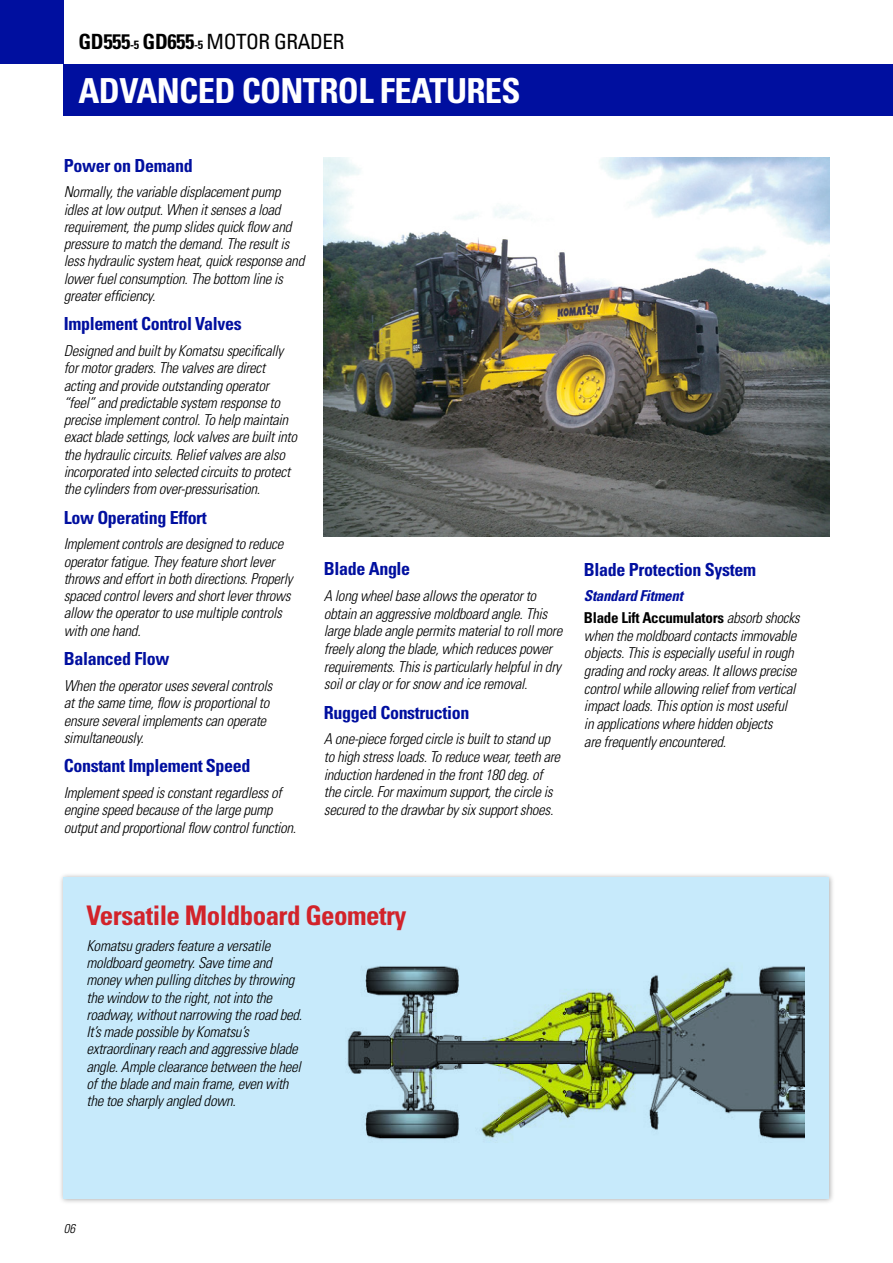
<style>
.page{position:relative;width:893px;height:1263px;background:#fff}
.page>*{position:absolute;margin:0;border:0;box-sizing:border-box;transform-origin:0 0}
.t1{font:700 condensed 34.5px "Univers";letter-spacing:-.02em;color:#fff}
.t2{font:700 condensed 27px "Univers";letter-spacing:-.02em;color:#d2232a}
.t3{font:condensed 21px "Univers";letter-spacing:-.02em;color:#000}
.t4{font:700 condensed 18px "Univers";letter-spacing:-.02em;color:#000f9f}
.t5{font:italic 300 condensed 15px/17.2px "Univers";letter-spacing:-.02em;color:#000}
.t6{font:italic 700 condensed 15px "Univers";letter-spacing:-.02em;color:#000f9f}
.t7{font:italic 300 condensed 12.75px "Univers";color:#000}
.s1{font-weight:700}
.s2{font-weight:700;font-size:12px}
.s3{font-weight:700;font-style:normal}
</style>
<div class="page">
<div style="left:0;top:0;width:64px;height:64px;background:#000f9f"></div>
<div style="left:64px;top:64px;width:829px;height:52px;background:#000f9f"></div>
<div style="left:58px;top:872px;width:777px;height:333px;background:#000;opacity:.35"></div>
<div style="left:64px;top:878px;width:765px;height:321px;background:#c7eafb"></div>
<img style="left:347px;top:966px;width:457px;height:174px">
<img style="left:324px;top:157px;width:505px;height:379px">
<p class="t3" style="left:79px;top:28px;width:267px"><span class="s1">GD555</span><span class="s2">-5</span> <span class="s1">GD655</span><span class="s2">-5</span> MOTOR GRADER</p>
<p class="t1" style="left:79px;top:69px;width:444px">ADVANCED CONTROL FEATURES</p>
<p class="t4" style="left:64px;top:154px;width:130px">Power on Demand</p>
<p class="t5" style="left:64px;top:183px;width:242px">Normally, the variable displacement pump idles at low output. When it senses a load requirement, the pump slides quick flow and pressure to match the demand. The result is less hydraulic system heat, quick response and lower fuel consumption. The bottom line is greater efficiency.</p>
<p class="t4" style="left:64px;top:313px;width:180px">Implement Control Valves</p>
<p class="t5" style="left:64px;top:342px;width:235px">Designed and built by Komatsu specifically for motor graders. The valves are direct acting and provide outstanding operator “feel” and predictable system response to precise implement control. To help maintain exact blade settings, lock valves are built into the hydraulic circuits. Relief valves are also incorporated into selected circuits to protect the cylinders from over-pressurisation.</p>
<p class="t4" style="left:64px;top:506px;width:145px">Low Operating Effort</p>
<p class="t5" style="left:64px;top:536px;width:230px">Implement controls are designed to reduce operator fatigue. They feature short lever throws and effort in both directions. Properly spaced control levers and short lever throws allow the operator to use multiple controls with one hand.</p>
<p class="t4" style="left:64px;top:648px;width:107px">Balanced Flow</p>
<p class="t5" style="left:64px;top:677px;width:210px">When the operator uses several controls at the same time, flow is proportional to ensure several implements can operate simultaneously.</p>
<p class="t4" style="left:64px;top:755px;width:188px">Constant Implement Speed</p>
<p class="t5" style="left:64px;top:784px;width:234px">Implement speed is constant regardless of engine speed because of the large pump output and proportional flow control function.</p>
<p class="t4" style="left:324px;top:558px;width:88px">Blade Angle</p>
<p class="t5" style="left:324px;top:587px;width:240px">A long wheel base allows the operator to obtain an aggressive moldboard angle. This large blade angle permits material to roll more freely along the blade, which reduces power requirements. This is particularly helpful in dry soil or clay or for snow and ice removal.</p>
<p class="t4" style="left:324px;top:701px;width:147px">Rugged Construction</p>
<p class="t5" style="left:324px;top:730px;width:238px;line-height:17.7px">A one-piece forged circle is built to stand up to high stress loads. To reduce wear, teeth are induction hardened in the front 180 deg. of the circle. For maximum support, the circle is secured to the drawbar by six support shoes.</p>
<p class="t4" style="left:584px;top:558px;width:174px">Blade Protection System</p>
<p class="t6" style="left:584px;top:587px;width:100px">Standard Fitment</p>
<p class="t5" style="left:584px;top:609px;width:217px;line-height:17.7px"><span class="s3">Blade Lift Accumulators</span> absorb shocks when the moldboard contacts immovable objects. This is especially useful in rough grading and rocky areas. It allows precise control while allowing relief from vertical impact loads. This option is most useful in applications where hidden objects<br>are frequently encountered.</p>
<p class="t2" style="left:86px;top:899px;width:322px">Versatile Moldboard Geometry</p>
<p class="t5" style="left:86px;top:937px;width:217px">Komatsu graders feature a versatile moldboard geometry. Save time and money when pulling ditches by throwing the window to the right, not into the roadway, without narrowing the road bed.<br>It’s made possible by Komatsu’s extraordinary reach and aggressive blade angle. Ample clearance between the heel of the blade and main frame, even with the toe sharply angled down.</p>
<p class="t7" style="left:64px;top:1221px;width:13px">06</p>
</div>
